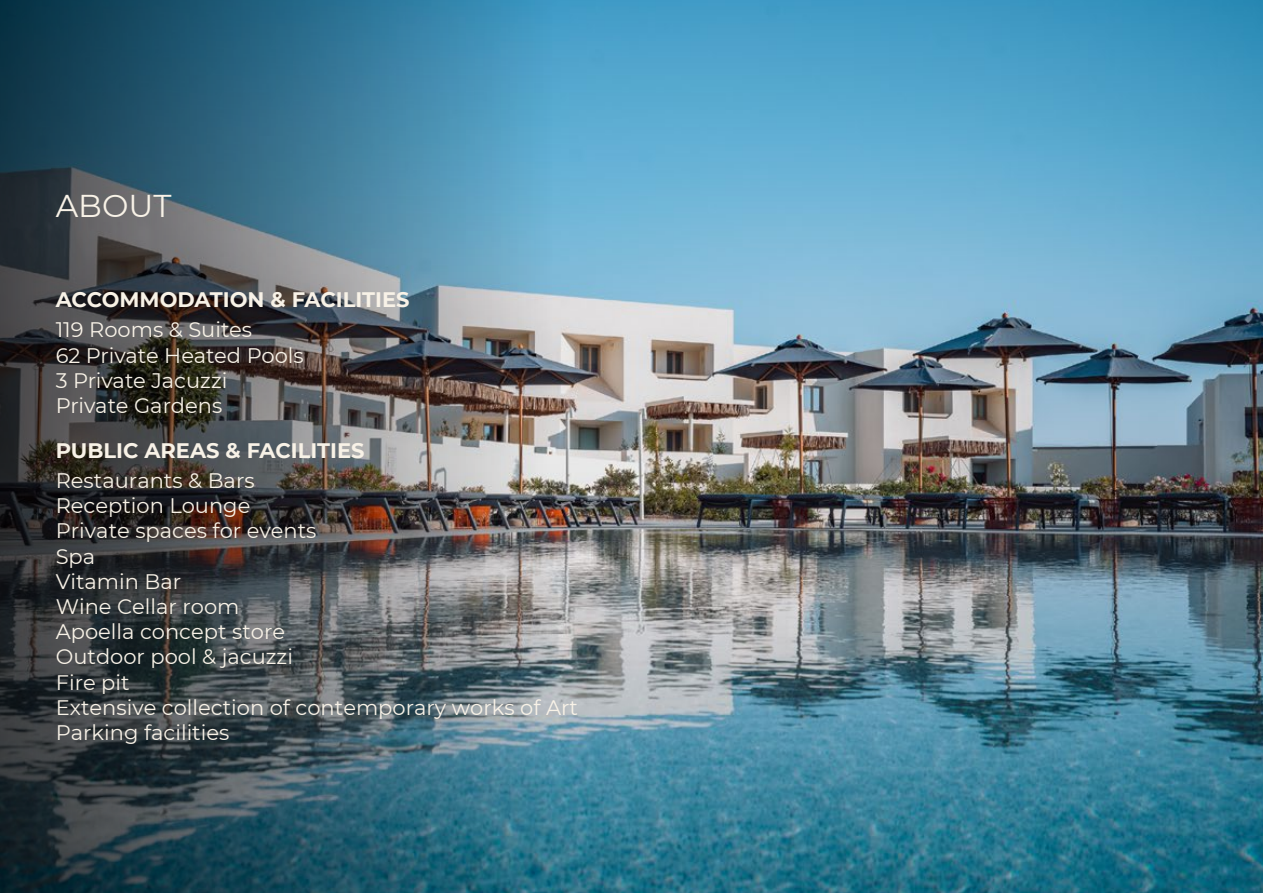
<style>
.page{position:relative;width:1263px;height:893px;background:#fff}
.page>*{position:absolute;margin:0;border:0;box-sizing:border-box;transform-origin:0 0}
.t1{font:31.5px "Montserrat";color:#f8f2e7}
.t2{font:21px/25.2px "Montserrat";color:#f8f2e7}
.t3{font:700 21px "Montserrat";color:#f8f2e7}
</style>
<div class="page">
<img style="left:554px;top:0;width:709px;height:893px">
<img style="left:0;top:0;width:554px;height:893px">
<h1 class="t1" style="left:56px;top:184px;width:117px">ABOUT</h1>
<p class="t3" style="left:56px;top:285px;width:355px">ACCOMMODATION &amp; FACILITIES</p>
<p class="t2" style="left:56px;top:316px;width:250px">119 Rooms &amp; Suites<br>62 Private Heated Pools<br>3 Private Jacuzzi<br>Private Gardens</p>
<p class="t3" style="left:56px;top:435px;width:310px">PUBLIC AREAS &amp; FACILITIES</p>
<p class="t2" style="left:56px;top:467px;width:524px">Restaurants &amp; Bars<br>Reception Lounge<br>Private spaces for events<br>Spa<br>Vitamin Bar<br>Wine Cellar room<br>Apoella concept store<br>Outdoor pool &amp; jacuzzi<br>Fire pit<br>Extensive collection of contemporary works of Art<br>Parking facilities</p>
</div>
